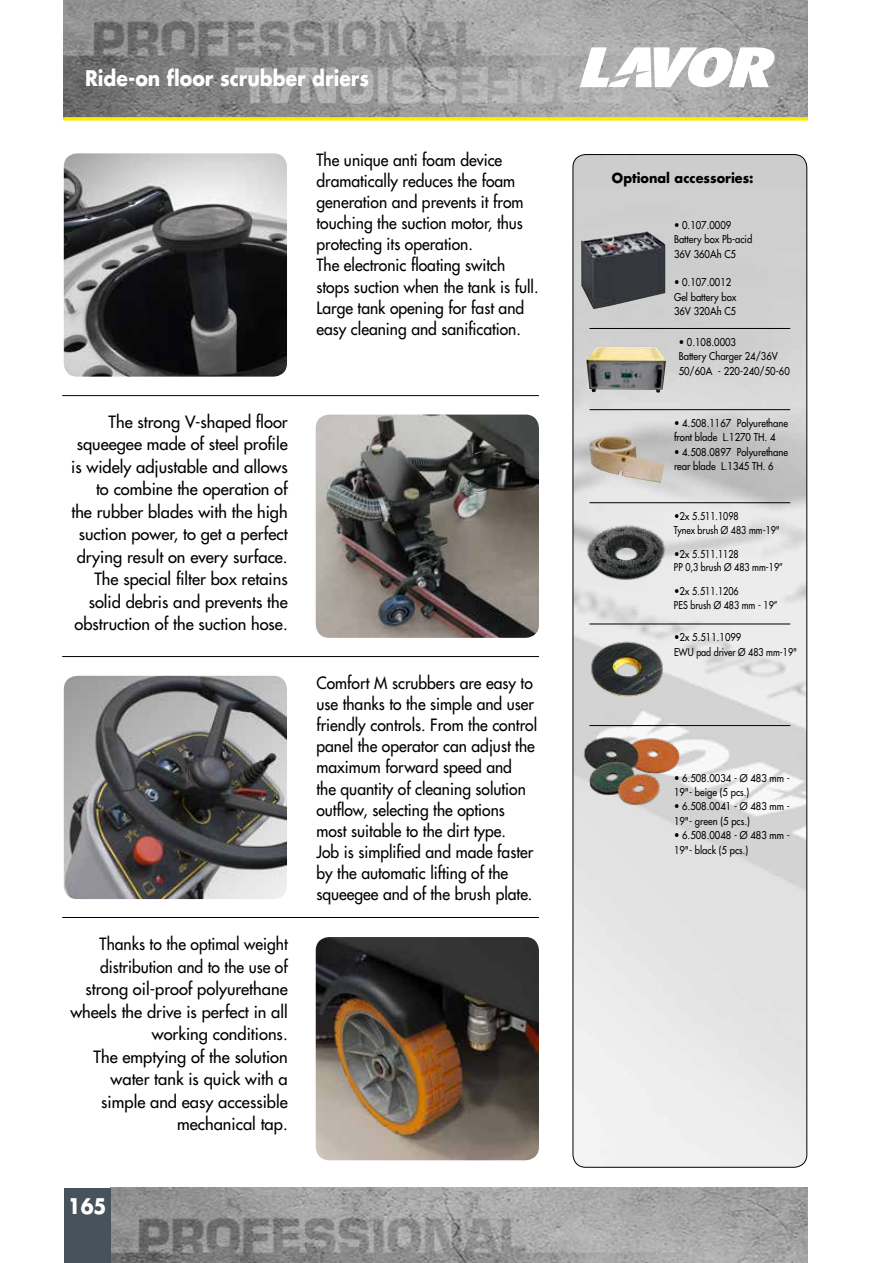
<style>
.page{position:relative;width:893px;height:1263px;background:#fff}
.page>*{position:absolute;margin:0;border:0;box-sizing:border-box;transform-origin:0 0}
.t1{font:700 21px "Futura Std";color:#fff;scale:.9 1}
.t2{font:500 16.5px/21px "Futura Std";color:#000;scale:.95 1}
.t3{font:500 16.5px/22.5px "Futura Std";color:#000;text-align:right}
.t4{font:700 13.5px "Futura Std";color:#000;scale:.95 1}
.t5{font:500 10.5px/14.4px "Futura Std";color:#000;scale:.9 1}
</style>
<div class="page">
<img style="left:64px;top:0;width:744px;height:117px">
<img style="left:111px;top:1188px;width:697px;height:75px">
<svg style="left:580px;top:47px;width:195px;height:40px"></svg>
<div style="left:64px;top:1188px;width:47px;height:75px;background:#46535b"></div>
<hr style="left:63px;top:117px;width:744px;height:3px;background:#ffed00">
<img style="left:573px;top:155px;width:234px;height:1012px">
<div style="left:573px;top:154px;width:234px;height:1014px;border:1px solid #000;border-radius:13px"></div>
<hr style="left:62px;top:395px;width:477px;height:1px;background:#000">
<hr style="left:62px;top:656px;width:477px;height:1px;background:#000">
<hr style="left:62px;top:917px;width:477px;height:1px;background:#000">
<img style="left:64px;top:153px;width:223px;height:224px">
<img style="left:316px;top:415px;width:223px;height:223px">
<img style="left:64px;top:676px;width:223px;height:223px">
<img style="left:316px;top:937px;width:223px;height:223px">
<hr style="left:589px;top:328px;width:201px;height:1px;background:#000">
<hr style="left:589px;top:409px;width:201px;height:1px;background:#000">
<hr style="left:589px;top:502px;width:201px;height:1px;background:#000">
<hr style="left:589px;top:725px;width:201px;height:1px;background:#000">
<hr style="left:589px;top:624px;width:201px;height:1px;background:#000">
<img style="left:589px;top:436px;width:76px;height:47px">
<img style="left:578px;top:736px;width:112px;height:73px">
<img style="left:584px;top:520px;width:84px;height:64px">
<img style="left:586px;top:635px;width:79px;height:65px">
<img style="left:581px;top:231px;width:84px;height:78px">
<img style="left:586px;top:346px;width:80px;height:47px">
<p class="t1" style="left:85px;top:64px;width:317px">Ride-on floor scrubber driers</p>
<p class="t2" style="left:316px;top:150px;width:235px">The unique anti foam device dramatically reduces the foam generation and prevents it from touching the suction motor, thus protecting its operation.<br>The electronic floating switch stops suction when the tank is full.<br>Large tank opening for fast and easy cleaning and sanification.</p>
<p class="t3" style="left:71px;top:410px;width:218px">The strong V-shaped floor squeegee made of steel profile is widely adjustable and allows to combine the operation of the rubber blades with the high suction power, to get a perfect drying result on every surface.<br>The special filter box retains solid debris and prevents the obstruction of the suction hose.</p>
<p class="t2" style="left:70px;top:933px;width:230px;line-height:22.5px;text-align:right">Thanks to the optimal weight distribution and to the use of strong oil-proof polyurethane wheels the drive is perfect in all working conditions.<br>The emptying of the solution water tank is quick with a simple and easy accessible mechanical tap.</p>
<p class="t1" style="left:68px;top:1192px;width:45px">165</p>
<p class="t2" style="left:316px;top:673px;width:234px">Comfort M scrubbers are easy to use thanks to the simple and user friendly controls. From the control panel the operator can adjust the maximum forward speed and<br>the quantity of cleaning solution outflow, selecting the options most suitable to the dirt type.<br>Job is simplified and made faster by the automatic lifting of the squeegee and of the brush plate.</p>
<p class="t4" style="left:612px;top:169px;width:151px">Optional accessories:</p>
<p class="t5" style="left:674px;top:218px;width:89px">• 0.107.0009<br>Battery box Pb-acid<br>36V 360Ah C5</p>
<p class="t5" style="left:674px;top:275px;width:71px">• 0.107.0012<br>Gel battery box<br>36V 320Ah C5</p>
<p class="t5" style="left:679px;top:335px;width:125px">• 0.108.0003<br>Battery Charger 24/36V<br>50/60A - 220-240/50-60</p>
<p class="t5" style="left:674px;top:416px;width:128px">• 4.508.1167 Polyurethane front blade L.1270 TH. 4</p>
<p class="t5" style="left:674px;top:445px;width:128px">• 4.508.0897 Polyurethane rear blade L.1345 TH. 6</p>
<p class="t5" style="left:674px;top:509px;width:119px;line-height:13.5px">•2x 5.511.1098<br>Tynex brush Ø 483 mm-19"</p>
<p class="t5" style="left:674px;top:547px;width:123px;line-height:13.5px">•2x 5.511.1128<br>PP 0,3 brush Ø 483 mm-19”</p>
<p class="t5" style="left:674px;top:584px;width:117px;line-height:13.5px">•2x 5.511.1206<br>PES brush Ø 483 mm - 19”</p>
<p class="t5" style="left:674px;top:630px;width:138px">•2x 5.511.1099<br>EWU pad driver Ø 483 mm-19"</p>
<p class="t5" style="left:674px;top:770px;width:130px">• 6.508.0034 - Ø 483 mm -<br>19"- beige (5 pcs.)</p>
<p class="t5" style="left:674px;top:799px;width:130px">• 6.508.0041 - Ø 483 mm -<br>19"- green (5 pcs.)</p>
<p class="t5" style="left:674px;top:828px;width:130px">• 6.508.0048 - Ø 483 mm -<br>19"- black (5 pcs.)</p>
</div>
